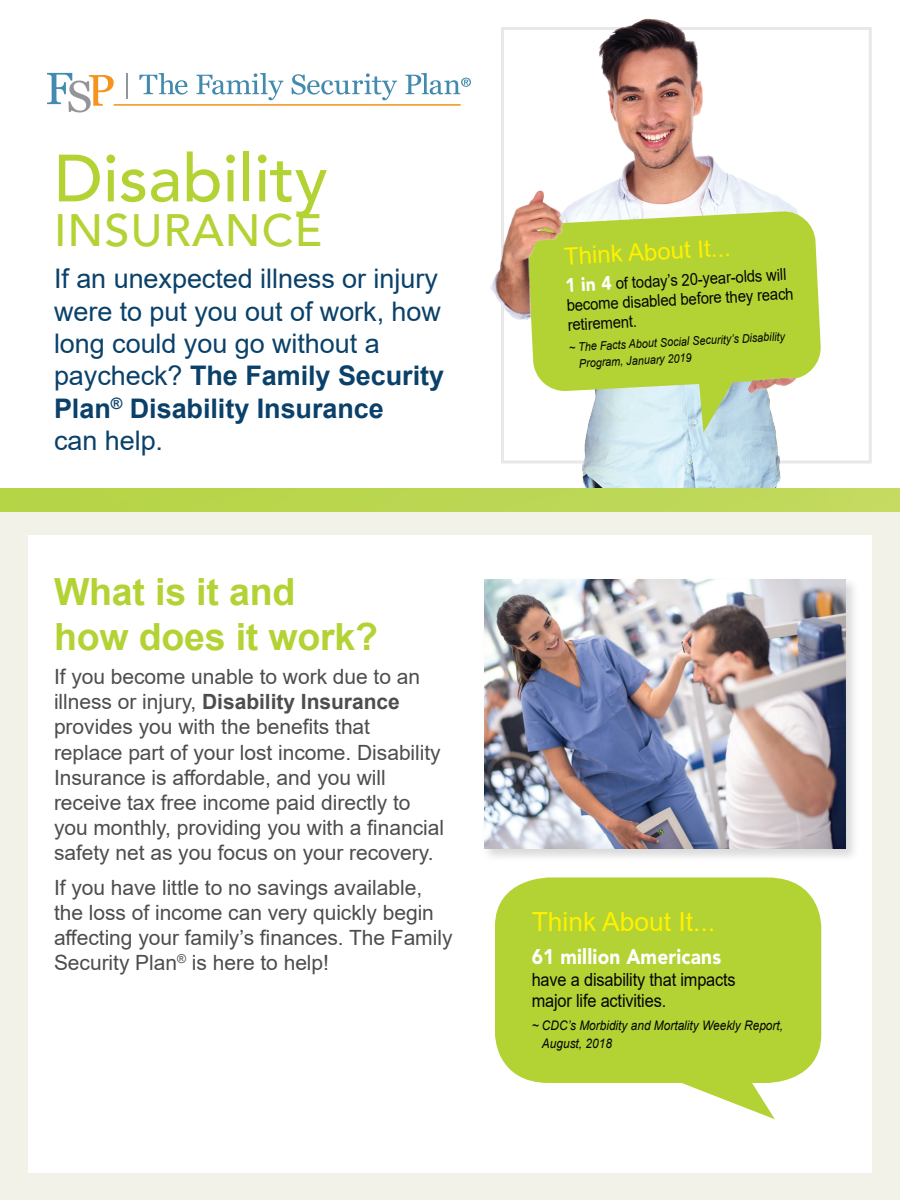
<style>
.page{position:relative;width:900px;height:1200px;background:#fff}
.page>*{position:absolute;margin:0;border:0;box-sizing:border-box;transform-origin:0 0}
.t1{font:500 66px "Avenir LT Std";color:#b3d234}
.t2{font:500 45px "Avenir LT Std";letter-spacing:.025em;color:#b3d234}
.t3{font:700 37.5px/45px "Arial";letter-spacing:-.005em;color:#b3d234}
.t4{font:27px/32.4px "Arial";color:#0a416a}
.t5{font:26.4px "Arial";color:#fff101}
.t6{font:24px "Arial";color:#fff101}
.t7{font:900 21.15px "Avenir LT Std";letter-spacing:.01em;color:#fff;scale:.9 1}
.t8{font:21px/25.2px "Arial";color:#4d4d4f}
.t9{font:18.15px/21.5px "Arial";letter-spacing:-.01em;color:#040503;scale:.9 1}
.t10{font:16.5px/19.5px "Arial";color:#040503;scale:.9 1}
.t11{font:italic 13.2px/18.1px "Arial";color:#040503;scale:.9 1}
.t12{font:italic 12px/16.5px "Arial";color:#040503;scale:.9 1}
.s1{font-weight:700}
.s2{font-family:"Avenir LT Std";font-weight:900;font-size:19.2px;color:#fff}
</style>
<div class="page">
<div style="left:0;top:511px;width:900px;height:689px;background:#f2f2e9"></div>
<hr style="left:126px;top:73px;width:2px;height:26px;background:#939598">
<svg style="left:139px;top:73px;width:49px;height:22px"></svg>
<svg style="left:196px;top:73px;width:88px;height:27px"></svg>
<svg style="left:292px;top:73px;width:105px;height:27px"></svg>
<svg style="left:405px;top:73px;width:66px;height:22px"></svg>
<hr style="left:114px;top:104px;width:347px;height:2px;background:#f7931d">
<svg style="left:47px;top:73px;width:67px;height:39px"></svg>
<div style="left:28px;top:535px;width:844px;height:637px;background:#fff"></div>
<div style="left:495px;top:878px;width:326px;height:205px;background:#b3d234"></div>
<svg style="left:675px;top:1033px;width:100px;height:86px"></svg>
<div style="left:481px;top:576px;width:378px;height:287px;background:#040503;opacity:.15"></div>
<img style="left:484px;top:579px;width:362px;height:270px">
<img style="left:489px;top:18px;width:357px;height:471px">
<svg style="left:527px;top:211px;width:295px;height:181px;background:#b8d443"></svg>
<svg style="left:697px;top:360px;width:44px;height:73px;background:#b5d27d"></svg>
<img style="left:489px;top:160px;width:97px;height:185px">
<img style="left:0;top:489px;width:900px;height:22px">
<img style="left:735px;top:345px;width:84px;height:67px">
<h1 class="t1" style="left:54px;top:140px;width:275px">Disability</h1>
<h2 class="t2" style="left:54px;top:205px;width:270px">INSURANCE</h2>
<p class="t4" style="left:54px;top:262px;width:392px">If an unexpected illness or injury were to put you out of work, how long could you go without a paycheck? <span class="s1">The Family Security<br>Plan</span><sup>®</sup> <span class="s1">Disability Insurance<br></span>can help.</p>
<h3 class="t3" style="left:54px;top:570px;width:326px">What is it and how does it work?</h3>
<p class="t8" style="left:54px;top:664px;width:392px">If you become unable to work due to an illness or injury, <span class="s1">Disability Insurance </span>provides you with the benefits that<br>replace part of your lost income. Disability Insurance is affordable, and you will receive tax free income paid directly to you monthly, providing you with a financial safety net as you focus on your recovery.</p>
<p class="t8" style="left:54px;top:875px;width:400px">If you have little to no savings available, the loss of income can very quickly begin affecting your family’s finances. The Family Security Plan<sup>®</sup> is here to help!</p>
<p class="t6" style="left:563px;top:240px;width:168px;rotate:-3deg">Think About It...</p>
<p class="t10" style="left:565px;top:276px;width:254px;rotate:-3deg"><span class="s2">1 in 4</span> of today’s 20-year-olds will become disabled before they reach retirement.</p>
<p class="t12" style="left:578px;top:339px;width:232px;text-indent:-9px;rotate:-3deg">~ The Facts About Social Security’s Disability<br>Program, January 2019</p>
<p class="t5" style="left:532px;top:904px;width:185px">Think About It...</p>
<p class="t7" style="left:532px;top:944px;width:212px">61 million Americans</p>
<p class="t9" style="left:532px;top:968px;width:228px">have a disability that impacts major life activities.</p>
<p class="t11" style="left:542px;top:1017px;width:269px;text-indent:-10px">~ CDC’s Morbidity and Mortality Weekly Report,<br>August, 2018</p>
</div>
